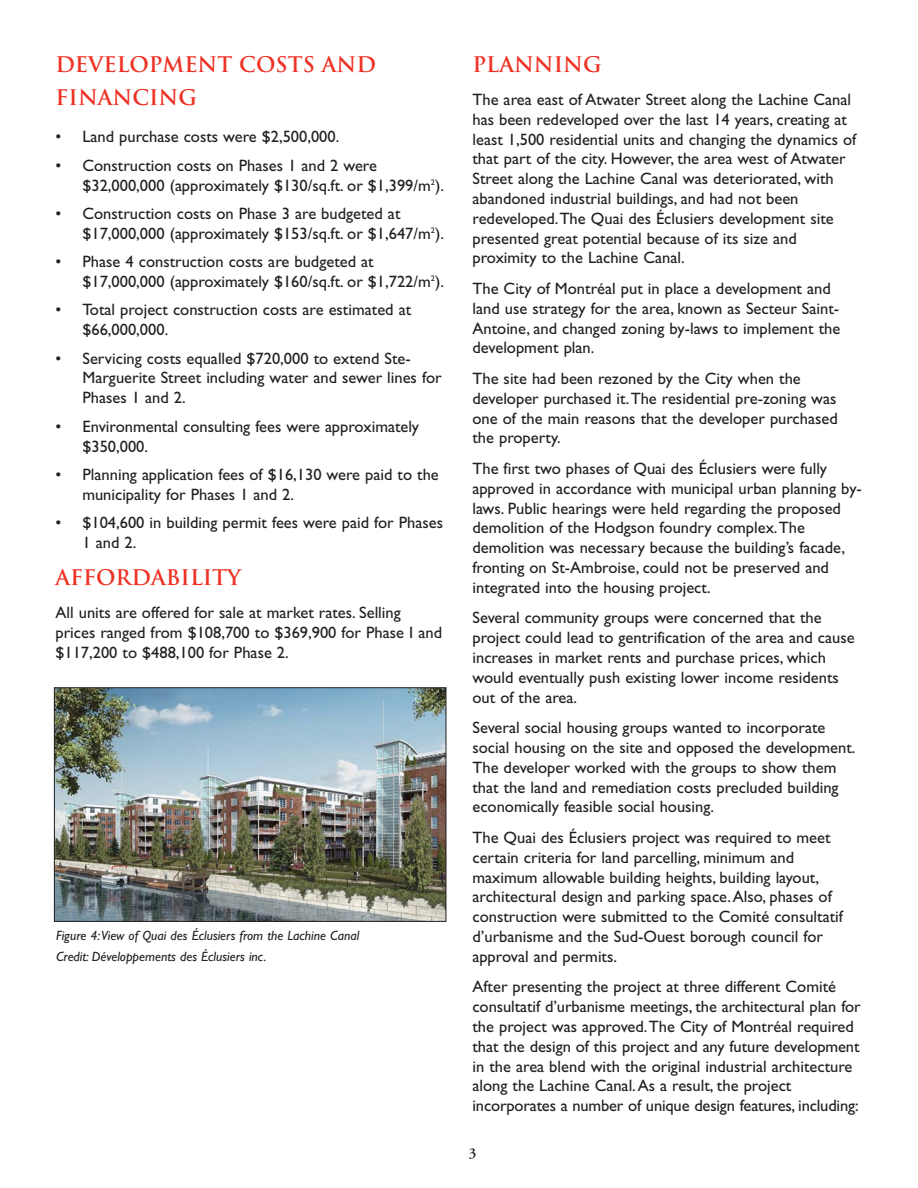
<style>
.page{position:relative;width:918px;height:1188px;background:#fff}
.page>*{position:absolute;margin:0;border:0;box-sizing:border-box;transform-origin:0 0}
.t1{font:700 21px/33px "Trajan";color:#ee3124}
.t2{font:16.5px/19.8px "Gill Sans";color:#231f20}
.t3{font:600 15px "Adobe Garamond";color:#231f20}
.t4{font:italic 13.5px/20.5px "Gill Sans";color:#231f20}
</style>
<div class="page">
<img style="left:56px;top:689px;width:388px;height:231px">
<div style="left:54px;top:687px;width:392px;height:235px;border:1px solid #231f20"></div>
<p class="t1" style="left:56px;top:48px;width:322px">DEVELOPMENT COSTS AND<br>FINANCING</p>
<p class="t2" style="left:56px;top:129px;width:285px">• Land purchase costs were $2,500,000.</p>
<p class="t2" style="left:83px;top:157px;width:363px;text-indent:-27px">• Construction costs on Phases 1 and 2 were $32,000,000 (approximately $130/sq.ft. or $1,399/m<sup>2</sup>).</p>
<p class="t2" style="left:82px;top:205px;width:363px;text-indent:-27px">• Construction costs on Phase 3 are budgeted at $17,000,000 (approximately $153/sq.ft. or $1,647/m<sup>2</sup>).</p>
<p class="t2" style="left:82px;top:254px;width:363px;text-indent:-27px">• Phase 4 construction costs are budgeted at $17,000,000 (approximately $160/sq.ft. or $1,722/m<sup>2</sup>).</p>
<p class="t2" style="left:82px;top:302px;width:330px;text-indent:-27px">• Total project construction costs are estimated at $66,000,000.</p>
<p class="t2" style="left:82px;top:350px;width:361px;text-indent:-27px">• Servicing costs equalled $720,000 to extend Ste-<br>Marguerite Street including water and sewer lines for<br>Phases 1 and 2.</p>
<p class="t2" style="left:82px;top:418px;width:338px;text-indent:-27px">• Environmental consulting fees were approximately $350,000.</p>
<p class="t2" style="left:82px;top:466px;width:358px;text-indent:-27px">• Planning application fees of $16,130 were paid to the municipality for Phases 1 and 2.</p>
<p class="t2" style="left:82px;top:515px;width:362px;text-indent:-27px">• $104,600 in building permit fees were paid for Phases<br>1 and 2.</p>
<p class="t1" style="left:56px;top:562px;width:187px">AFFORDABILITY</p>
<p class="t2" style="left:56px;top:605px;width:388px">All units are offered for sale at market rates. Selling prices ranged from $108,700 to $369,900 for Phase I and $117,200 to $488,100 for Phase 2.</p>
<p class="t4" style="left:56px;top:927px;width:305px">Figure 4:View of Quai des Éclusiers from the Lachine Canal<br>Credit: Développements des Éclusiers inc.</p>
<p class="t1" style="left:472px;top:48px;width:131px">PLANNING</p>
<p class="t2" style="left:472px;top:91px;width:385px">The area east of Atwater Street along the Lachine Canal has been redeveloped over the last 14 years, creating at least 1,500 residential units and changing the dynamics of that part of the city. However, the area west of Atwater Street along the Lachine Canal was deteriorated, with abandoned industrial buildings, and had not been redeveloped.The Quai des Éclusiers development site presented great potential because of its size and proximity to the Lachine Canal.</p>
<p class="t2" style="left:472px;top:280px;width:369px">The City of Montréal put in place a development and land use strategy for the area, known as Secteur Saint-Antoine, and changed zoning by-laws to implement the development plan.</p>
<p class="t2" style="left:472px;top:370px;width:367px">The site had been rezoned by the City when the developer purchased it.The residential pre-zoning was one of the main reasons that the developer purchased the property.</p>
<p class="t2" style="left:472px;top:460px;width:391px">The first two phases of Quai des Éclusiers were fully approved in accordance with municipal urban planning by&shy;laws. Public hearings were held regarding the proposed demolition of the Hodgson foundry complex.The demolition was necessary because the building’s facade, fronting on St-Ambroise, could not be preserved and integrated into the housing project.</p>
<p class="t2" style="left:472px;top:610px;width:384px">Several community groups were concerned that the project could lead to gentrification of the area and cause increases in market rents and purchase prices, which would eventually push existing lower income residents out of the area.</p>
<p class="t2" style="left:472px;top:720px;width:384px">Several social housing groups wanted to incorporate social housing on the site and opposed the development.<br>The developer worked with the groups to show them that the land and remediation costs precluded building economically feasible social housing.</p>
<p class="t2" style="left:472px;top:829px;width:372px">The Quai des Éclusiers project was required to meet certain criteria for land parcelling, minimum and maximum allowable building heights, building layout, architectural design and parking space.Also, phases of construction were submitted to the Comité consultatif d’urbanisme and the Sud-Ouest borough council for approval and permits.</p>
<p class="t2" style="left:472px;top:979px;width:390px">After presenting the project at three different Comité consultatif d’urbanisme meetings, the architectural plan for the project was approved.The City of Montréal required that the design of this project and any future development in the area blend with the original industrial architecture along the Lachine Canal.As a result, the project incorporates a number of unique design features, including:</p>
<p class="t3" style="left:469px;top:1147px;width:9px">3</p>
</div>
